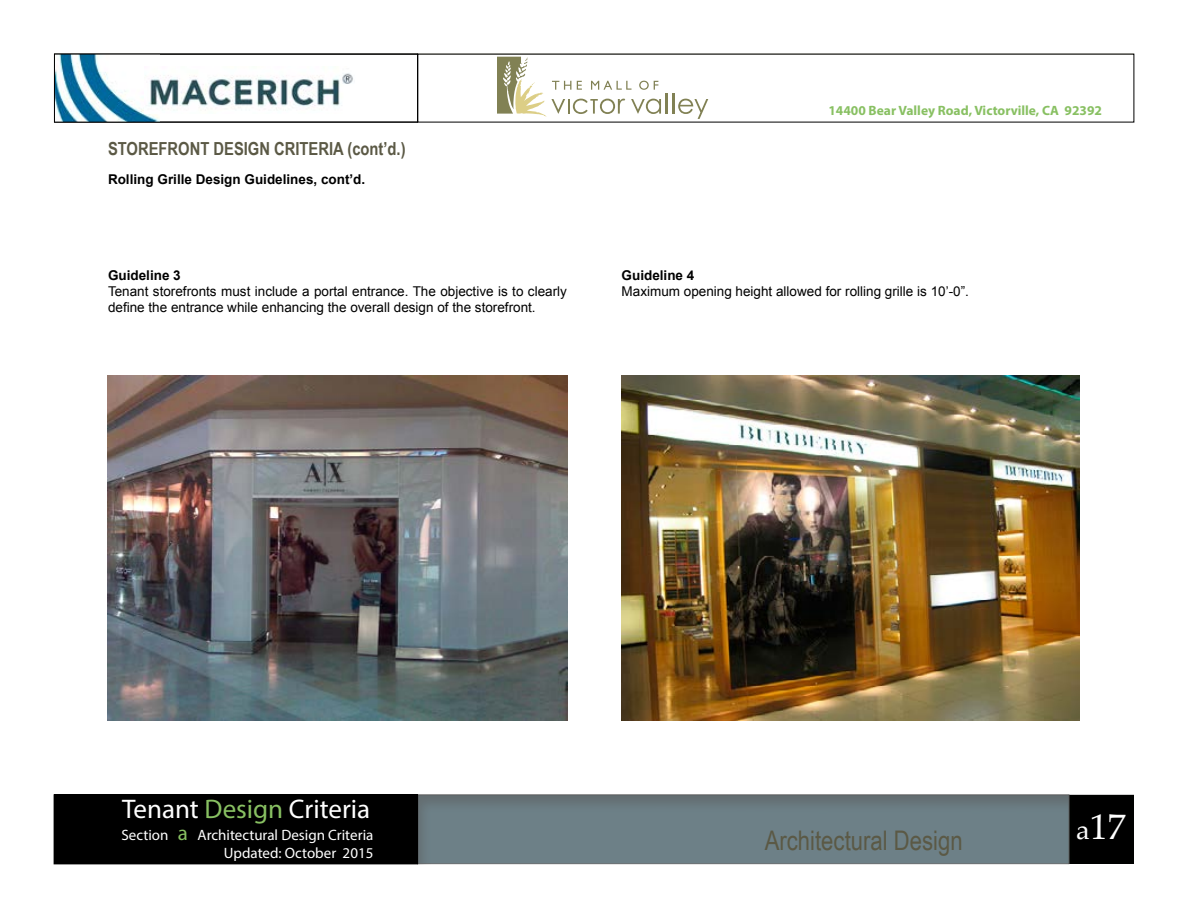
<style>
.page{position:relative;width:1188px;height:918px;background:#fff}
.page>*{position:absolute;margin:0;border:0;box-sizing:border-box;transform-origin:0 0}
.t1{font:36px "Palatino Linotype";color:#fff}
.t2{font:27px "Myriad Pro";color:#fff}
.t3{font:27px "Arial Narrow";color:#5b5945}
.t4{font:700 18px "Arial Narrow";color:#5b5945}
.t5{font:15px/18px "Myriad Pro";color:#fff;text-align:right}
.t6{font:13.5px/16.2px "Arial";color:#000}
.t7{font:700 13.5px "Arial";color:#000}
.t8{font:700 13.5px "Myriad Pro";color:#88c062}
.s1{color:#88c062}
.s2{font-size:21px;color:#88c062}
.s3{font-size:27px}
</style>
<div class="page">
<div style="left:405px;top:784px;width:676px;height:81px;background:#000;opacity:.5"></div>
<div style="left:54px;top:795px;width:364px;height:69px;background:#000"></div>
<div style="left:1069px;top:795px;width:65px;height:69px;background:#000"></div>
<hr style="left:54px;top:53px;width:1080px;height:2px;background:#d6d6cc">
<img style="left:56px;top:56px;width:103px;height:64px">
<img style="left:144px;top:66px;width:209px;height:48px">
<div style="left:54px;top:54px;width:364px;height:68px;border:1px solid #000"></div>
<hr style="left:666px;top:93px;width:2px;height:21px;background:#818154">
<hr style="left:673px;top:93px;width:2px;height:21px;background:#818154">
<svg style="left:678px;top:99px;width:30px;height:20px"></svg>
<svg style="left:498px;top:57px;width:163px;height:60px"></svg>
<img style="left:108px;top:376px;width:459px;height:344px">
<img style="left:621px;top:376px;width:459px;height:344px">
<h3 class="t4" style="left:108px;top:135px;width:299px">STOREFRONT DESIGN CRITERIA (cont’d.)</h3>
<p class="t7" style="left:108px;top:171px;width:259px">Rolling Grille Design Guidelines, cont’d.</p>
<p class="t7" style="left:108px;top:266px;width:74px">Guideline 3</p>
<p class="t6" style="left:108px;top:283px;width:460px">Tenant storefronts must include a portal entrance. The objective is to clearly define the entrance while enhancing the overall design of the storefront.</p>
<p class="t8" style="left:828px;top:102px;width:275px">14400 Bear Valley Road, Victorville, CA 92392</p>
<p class="t7" style="left:622px;top:266px;width:74px">Guideline 4</p>
<p class="t6" style="left:622px;top:283px;width:349px">Maximum opening height allowed for rolling grille is 10’-0”.</p>
<h2 class="t2" style="left:122px;top:792px;width:250px">Tenant <span class="s1">Design</span> Criteria</h2>
<p class="t5" style="left:121px;top:825px;width:253px">Section <span class="s2">a</span> Architectural Design Criteria<br>Updated: October 2015</p>
<h2 class="t3" style="left:765px;top:821px;width:200px">Architectural Design</h2>
<h1 class="t1" style="left:1076px;top:801px;width:51px"><span class="s3">a</span>17</h1>
</div>
